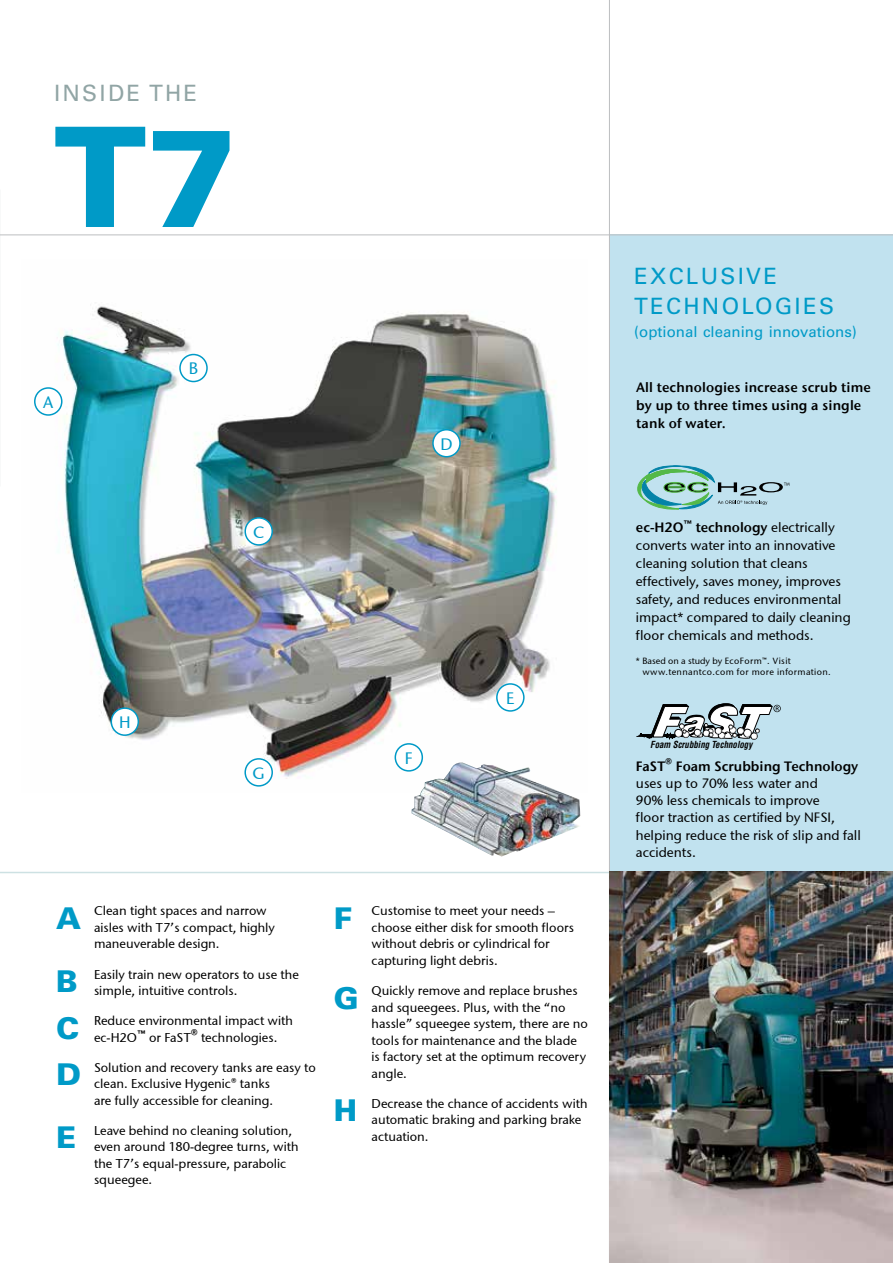
<style>
.page{position:relative;width:893px;height:1263px;background:#fff}
.page>*{position:absolute;margin:0;border:0;box-sizing:border-box;transform-origin:0 0}
.t1{font:900 138.9px "Univers LT Std";color:#009ac7}
.t2{font:900 30px "Univers LT Std";color:#009ac7}
.t3{font:22.5px/30px "Univers LT Std";letter-spacing:.1em;color:#009ac7}
.t4{font:22.5px "Univers LT Std";letter-spacing:.1em;color:#91a5a5}
.t5{font:16.5px "Stone Sans ITCTT Medium";color:#009ac7}
.t6{font:15px "Univers LT Std";color:#009ac7}
.t7{font:13.5px/18px "Stone Sans ITCTT Medium";color:#000}
.t8{font:13.5px/18px "Stone Sans ITC Semi";letter-spacing:.01em;color:#000}
.t9{font:12.75px/16.5px "Stone Sans ITCTT Medium";color:#000}
.t10{font:italic 700 condensed 9.45px "Helvetica";color:#000;scale:.93 1}
.t11{font:9px/10.8px "Stone Sans ITCTT Medium";letter-spacing:.04em;color:#000}
.s1{font-size:16.5px}
.s2{font-family:"Stone Sans ITCTT Medium";font-size:16.5px}
.s3{font-family:"Stone Sans ITCTT Medium"}
</style>
<div class="page">
<div style="left:609px;top:234px;width:284px;height:1029px;background:#c1e2ef"></div>
<hr style="left:609px;top:0;width:1px;height:1263px;background:#bcbec0">
<hr style="left:0;top:872px;width:609px;height:1px;background:#cde1e3">
<hr style="left:0;top:234px;width:893px;height:1px;background:#bcbec0">
<svg style="left:637px;top:466px;width:152px;height:43px"></svg>
<hr style="left:637px;top:736px;width:41px;height:1px;background:#000">
<div style="left:750px;top:732px;width:7px;height:8px;border:1px solid #000;border-radius:50%"></div>
<svg style="left:639px;top:703px;width:142px;height:36px"></svg>
<img style="left:610px;top:872px;width:283px;height:391px">
<img style="left:34px;top:306px;width:523px;height:481px">
<div style="left:395px;top:744px;width:27px;height:27px;background:#fff;border-radius:50%"></div>
<div style="left:395px;top:743px;width:28px;height:29px;border:2px solid #009ac7;border-radius:50%"></div>
<div style="left:497px;top:684px;width:27px;height:27px;background:#fff;border-radius:50%"></div>
<div style="left:496px;top:683px;width:29px;height:29px;border:2px solid #009ac7;border-radius:50%"></div>
<div style="left:35px;top:388px;width:27px;height:27px;background:#fff;border-radius:50%"></div>
<div style="left:34px;top:387px;width:29px;height:29px;border:2px solid #009ac7;border-radius:50%"></div>
<div style="left:433px;top:430px;width:27px;height:27px;background:#fff;border-radius:50%"></div>
<div style="left:432px;top:429px;width:29px;height:28px;border:2px solid #009ac7;border-radius:50%"></div>
<div style="left:180px;top:354px;width:27px;height:27px;background:#fff;border-radius:50%"></div>
<div style="left:179px;top:354px;width:29px;height:28px;border:2px solid #009ac7;border-radius:50%"></div>
<div style="left:245px;top:518px;width:27px;height:27px;background:#fff;border-radius:50%"></div>
<div style="left:244px;top:517px;width:29px;height:29px;border:2px solid #009ac7;border-radius:50%"></div>
<div style="left:245px;top:759px;width:27px;height:27px;background:#fff;border-radius:50%"></div>
<div style="left:244px;top:758px;width:29px;height:29px;border:2px solid #009ac7;border-radius:50%"></div>
<div style="left:111px;top:708px;width:27px;height:27px;background:#fff;border-radius:50%"></div>
<div style="left:111px;top:707px;width:28px;height:29px;border:2px solid #009ac7;border-radius:50%"></div>
<img style="left:411px;top:762px;width:170px;height:95px">
<h3 class="t4" style="left:54px;top:79px;width:145px">INSIDE THE</h3>
<h1 class="t1" style="left:54px;top:90px;width:187px">T7</h1>
<p class="t5" style="left:43px;top:392px;width:12px">A</p>
<p class="t5" style="left:189px;top:359px;width:11px">B</p>
<p class="t5" style="left:253px;top:522px;width:13px">C</p>
<p class="t5" style="left:440px;top:434px;width:14px">D</p>
<p class="t5" style="left:119px;top:712px;width:13px">H</p>
<p class="t5" style="left:253px;top:763px;width:14px">G</p>
<p class="t5" style="left:405px;top:748px;width:9px">F</p>
<p class="t5" style="left:506px;top:688px;width:10px">E</p>
<h2 class="t2" style="left:56px;top:899px;width:26px">A</h2>
<p class="t9" style="left:94px;top:903px;width:182px">Clean tight spaces and narrow aisles with T7’s compact, highly maneuverable design.</p>
<h2 class="t2" style="left:56px;top:962px;width:23px">B</h2>
<p class="t9" style="left:94px;top:966px;width:206px">Easily train new operators to use the simple, intuitive controls.</p>
<h2 class="t2" style="left:56px;top:1009px;width:25px">C</h2>
<p class="t9" style="left:94px;top:1012px;width:200px">Reduce environmental impact with ec-H2O<span class="s1">™</span> or FaST<span class="s1">®</span> technologies.</p>
<h2 class="t2" style="left:56px;top:1055px;width:26px">D</h2>
<p class="t9" style="left:94px;top:1059px;width:223px">Solution and recovery tanks are easy to clean. Exclusive Hygenic® tanks<br>are fully accessible for cleaning.</p>
<h2 class="t2" style="left:56px;top:1118px;width:22px">E</h2>
<p class="t9" style="left:94px;top:1122px;width:206px">Leave behind no cleaning solution, even around 180-degree turns, with the T7’s equal-pressure, parabolic squeegee.</p>
<h2 class="t2" style="left:334px;top:899px;width:20px">F</h2>
<p class="t9" style="left:372px;top:903px;width:204px">Customise to meet your needs – choose either disk for smooth floors without debris or cylindrical for capturing light debris.</p>
<h2 class="t2" style="left:334px;top:979px;width:26px">G</h2>
<p class="t9" style="left:372px;top:982px;width:218px">Quickly remove and replace brushes and squeegees. Plus, with the “no hassle” squeegee system, there are no tools for maintenance and the blade is factory set at the optimum recovery angle.</p>
<h2 class="t2" style="left:334px;top:1091px;width:25px">H</h2>
<p class="t9" style="left:372px;top:1095px;width:217px">Decrease the chance of accidents with automatic braking and parking brake actuation.</p>
<h3 class="t3" style="left:634px;top:261px;width:201px">EXCLUSIVE<br>TECHNOLOGIES</h3>
<p class="t6" style="left:634px;top:323px;width:224px">(optional cleaning innovations)</p>
<p class="t8" style="left:636px;top:378px;width:236px">All technologies increase scrub time by up to three times using a single tank of water.</p>
<p class="t8" style="left:636px;top:518px;width:200px">ec-H2O<span class="s2">™</span> technology <span class="s3">electrically</span></p>
<p class="t7" style="left:636px;top:536px;width:216px">converts water into an innovative cleaning solution that cleans effectively, saves money, improves safety, and reduces environmental impact* compared to daily cleaning floor chemicals and methods.</p>
<p class="t11" style="left:642px;top:656px;width:190px;text-indent:-6px">* Based on a study by EcoForm™. Visit www.tennantco.com for more information.</p>
<p class="t10" style="left:650px;top:739px;width:111px">Foam Scrubbing Technology</p>
<p class="t8" style="left:636px;top:757px;width:224px">FaST<span class="s2">®</span> Foam Scrubbing Technology</p>
<p class="t7" style="left:636px;top:774px;width:227px;line-height:17.2px">uses up to 70% less water and<br>90% less chemicals to improve<br>floor traction as certified by NFSI, helping reduce the risk of slip and fall accidents.</p>
</div>
